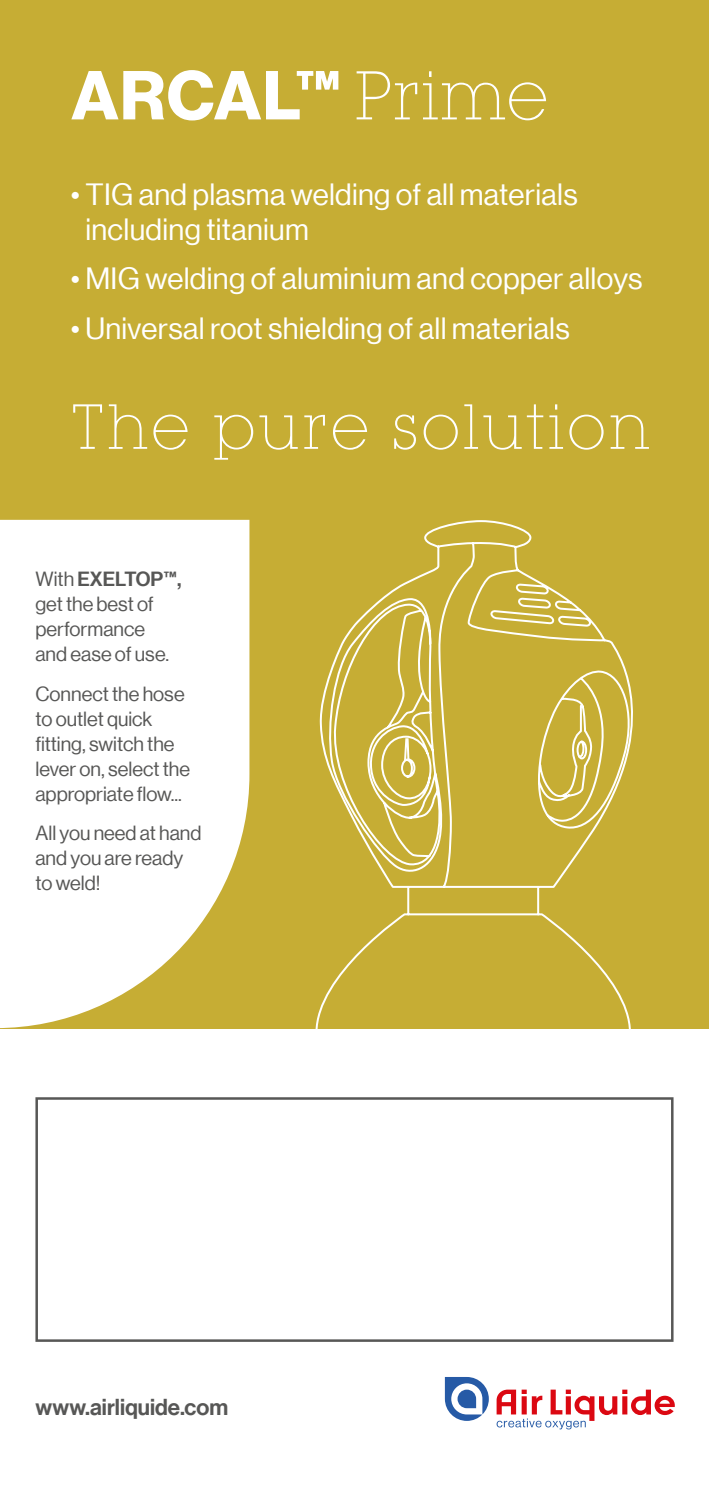
<style>
.page{position:relative;width:709px;height:1489px;background:#fff}
.page>*{position:absolute;margin:0;border:0;box-sizing:border-box;transform-origin:0 0}
.t1{font:67.75px "N Haas Grotesk DS Pro 75 Bd";letter-spacing:.02em;color:#fff}
.t2{font:300 62.5px "Lubalin Graph IT Cby BT Xtra";letter-spacing:.04em;color:#fff}
.t3{font:30px/35px "N Haas Grotesk DS Pro 55 Rg";letter-spacing:.01em;color:#fff}
.t4{font:22.5px "N Haas Grotesk DS Pro 65 Md";color:#575756}
.t5{font:20px/25px "N Haas Grotesk DS Pro 55 Rg";color:#575756}
.t6{font:20px "N Haas Grotesk DS Pro 65 Md";color:#575756}
.s1{font-family:"Lubalin Graph IT Cby BT Xtra";font-weight:300}
.s2{font-family:"N Haas Grotesk DS Pro 55 Rg"}
</style>
<div class="page">
<div style="left:0;top:0;width:709px;height:1028px;background:#c6ad34"></div>
<svg style="left:0;top:520px;width:249px;height:508px;fill:#fff"></svg>
<svg style="left:445px;top:1377px;width:44px;height:43px"></svg>
<svg style="left:496px;top:1389px;width:178px;height:40px"></svg>
<svg style="left:314px;top:520px;width:353px;height:509px"></svg>
<svg style="left:403px;top:737px;width:7px;height:25px"></svg>
<div style="left:35px;top:1097px;width:638px;height:244px;border:2px solid #575756"></div>
<h1 class="t1" style="left:71px;top:56px;width:478px">ARCAL™ <span class="s1">Prime</span></h1>
<h3 class="t3" style="left:85px;top:177px;width:494px;text-indent:-15px">• TIG and plasma welding of all materials including titanium</h3>
<h3 class="t3" style="left:71px;top:261px;width:573px">• MIG welding of aluminium and copper alloys</h3>
<h3 class="t3" style="left:71px;top:311px;width:500px">• Universal root shielding of all materials</h3>
<h2 class="t2" style="left:71px;top:388px;width:581px">The pure solution</h2>
<p class="t6" style="left:35px;top:567px;width:147px"><span class="s2">With</span> EXELTOP™,</p>
<p class="t5" style="left:35px;top:592px;width:135px">get the best of performance and ease of use.</p>
<p class="t5" style="left:35px;top:681px;width:156px">Connect the hose to outlet quick fitting, switch the lever on, select the appropriate flow...</p>
<p class="t5" style="left:35px;top:820px;width:168px">All you need at hand and you are ready to weld!</p>
<p class="t4" style="left:35px;top:1393px;width:194px">www.airliquide.com</p>
</div>
